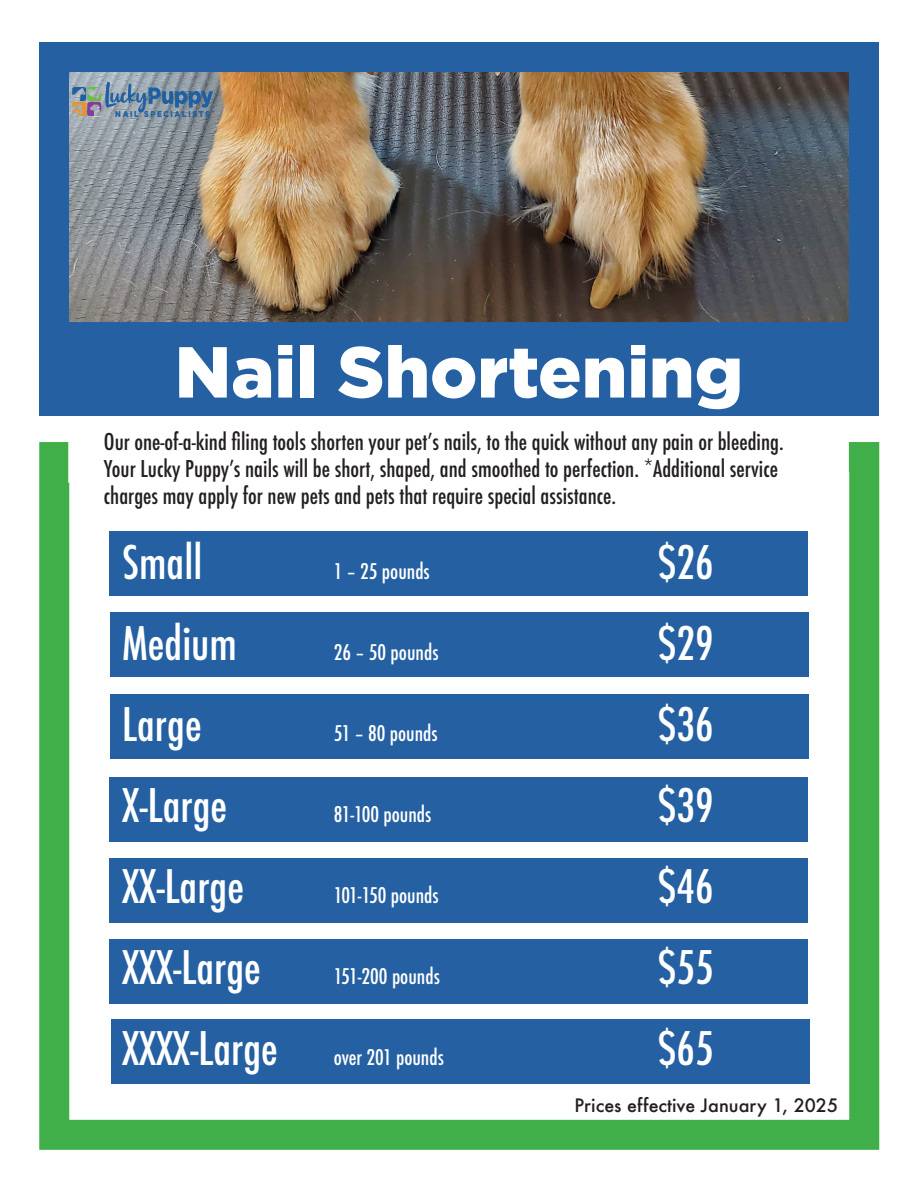
<style>
.page{position:relative;width:918px;height:1188px;background:#fff}
.page>*{position:absolute;margin:0;border:0;box-sizing:border-box;transform-origin:0 0}
.t1{font:900 72px "Gotham";color:#fff}
.t2{font:500 condensed 45px "Futura";color:#fff}
.t3{font:500 condensed 22.5px/27px "Futura";color:#231f20}
.t4{font:500 condensed 21px "Futura";color:#fff}
.t5{font:500 18px "Futura";color:#231f20}
.t6{font:900 8.55px "Gotham";letter-spacing:.22em;color:#1f60a2;scale:.87 1}
.s1{font-size:45px}
</style>
<div class="page">
<img style="left:70px;top:73px;width:778px;height:248px">
<div style="left:39px;top:42px;width:840px;height:310px;border:30px solid #2460a2"></div>
<div style="left:109px;top:532px;width:699px;height:64px;background:#2460a2"></div>
<div style="left:39px;top:442px;width:840px;height:708px;border:30px solid #40ae49"></div>
<svg style="left:72px;top:82px;width:142px;height:34px;background:#7c90a2"></svg>
<div style="left:68px;top:430px;width:781px;height:53px;background:#fff"></div>
<div style="left:39px;top:340px;width:840px;height:75px;background:#2460a2"></div>
<div style="left:110px;top:612px;width:699px;height:64px;background:#2460a2"></div>
<div style="left:109px;top:939px;width:699px;height:65px;background:#2460a2"></div>
<div style="left:111px;top:1019px;width:699px;height:65px;background:#2460a2"></div>
<div style="left:110px;top:695px;width:699px;height:64px;background:#2460a2"></div>
<div style="left:110px;top:858px;width:698px;height:65px;background:#2460a2"></div>
<div style="left:109px;top:777px;width:699px;height:65px;background:#2460a2"></div>
<p class="t6" style="left:115px;top:108px;width:110px">NAIL SPECIALISTS</p>
<p class="t1" style="left:175px;top:322px;width:570px">Nail Shortening</p>
<p class="t3" style="left:104px;top:429px;width:681px">Our one-of-a-kind filing tools shorten your pet’s nails, to the quick without any pain or bleeding.<br>Your Lucky Puppy’s nails will be short, shaped, and smoothed to perfection. *Additional service charges may apply for new pets and pets that require special assistance.</p>
<p class="t2" style="left:122px;top:533px;width:81px">Small</p>
<p class="t2" style="left:122px;top:614px;width:116px">Medium</p>
<p class="t2" style="left:122px;top:695px;width:81px">Large</p>
<p class="t2" style="left:122px;top:776px;width:106px">X-Large</p>
<p class="t2" style="left:122px;top:857px;width:123px">XX-Large</p>
<p class="t2" style="left:122px;top:938px;width:140px">XXX-Large</p>
<p class="t4" style="left:334px;top:558px;width:98px">1 – 25 pounds</p>
<p class="t4" style="left:334px;top:639px;width:106px">26 – 50 pounds</p>
<p class="t4" style="left:334px;top:720px;width:105px">51 – 80 pounds</p>
<p class="t4" style="left:334px;top:801px;width:99px">81-100 pounds</p>
<p class="t4" style="left:334px;top:882px;width:106px">101-150 pounds</p>
<p class="t4" style="left:334px;top:963px;width:108px">151-200 pounds</p>
<p class="t2" style="left:658px;top:533px;width:57px">$26</p>
<p class="t2" style="left:658px;top:614px;width:57px">$29</p>
<p class="t2" style="left:658px;top:695px;width:57px">$36</p>
<p class="t2" style="left:658px;top:776px;width:57px">$39</p>
<p class="t2" style="left:658px;top:857px;width:57px">$46</p>
<p class="t2" style="left:658px;top:938px;width:57px">$55</p>
<p class="t4" style="left:122px;top:1044px;width:323px"><span class="s1">XXXX-Large</span> over 201 pounds</p>
<p class="t2" style="left:658px;top:1019px;width:57px">$65</p>
<p class="t5" style="left:575px;top:1093px;width:265px">Prices effective January 1, 2025</p>
</div>
